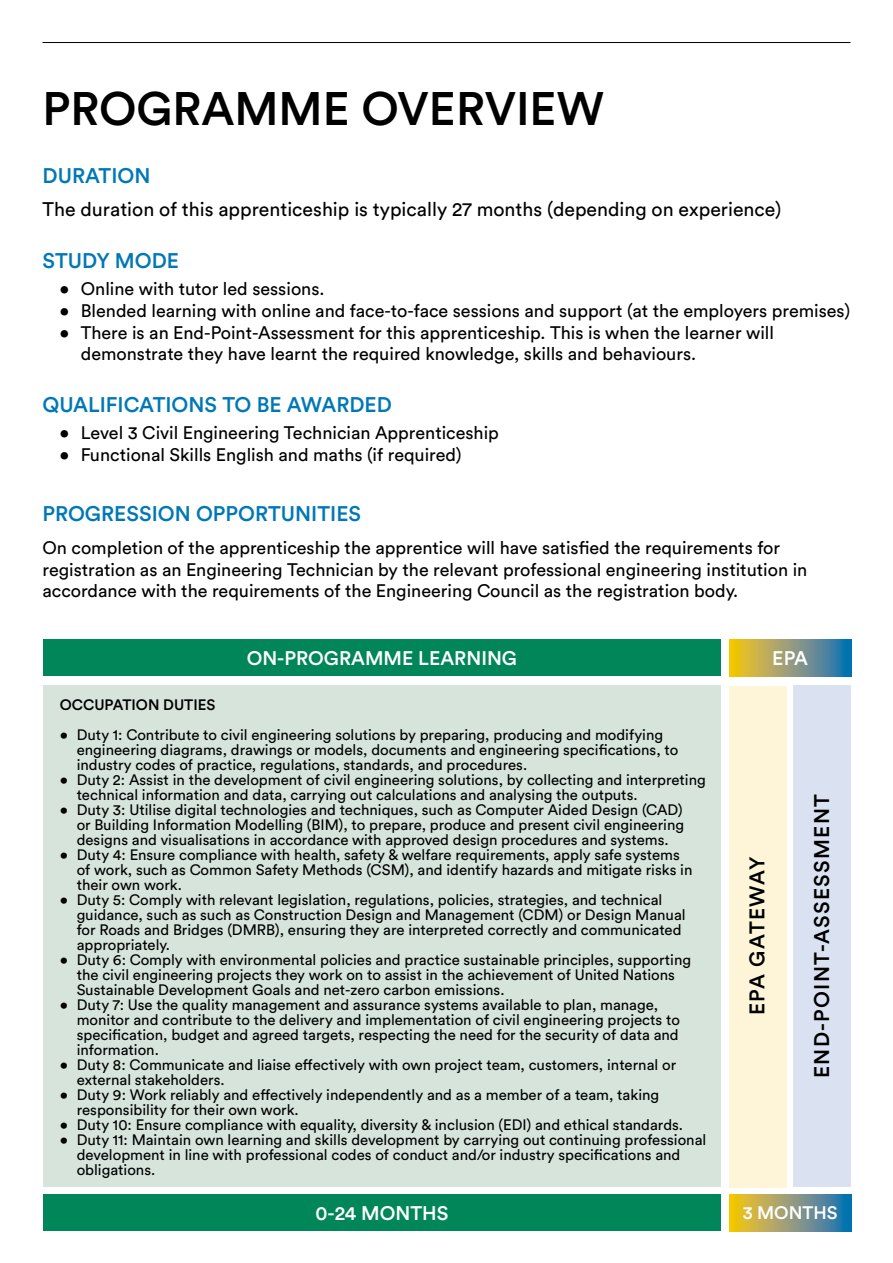
<style>
.page{position:relative;width:893px;height:1263px;background:#fff}
.page>*{position:absolute;margin:0;border:0;box-sizing:border-box;transform-origin:0 0}
.t1{font:500 46.5px "Circular Std";color:#000}
.t2{font:500 21px "Circular Std";color:#0078b6}
.t3{font:500 21px "Circular Std";letter-spacing:.06em;color:#000}
.t4{font:500 21px "Circular Std";letter-spacing:.04em;color:#000}
.t5{font:19.5px "Circular Std";color:#000}
.t6{font:500 19.5px "Circular Std";color:#fff}
.t7{font:18px/21.6px "Circular Std";color:#000}
.t8{font:500 18px "Circular Std";color:#fff}
.t9{font:15px/15px "Circular Std";color:#000}
.t10{font:500 15px "Circular Std";color:#000}
</style>
<div class="page">
<svg style="left:729px;top:1195px;width:122px;height:36px;background:#8d9b70"></svg>
<div style="left:729px;top:686px;width:58px;height:501px;background:#fef4d8"></div>
<hr style="left:43px;top:42px;width:807px;height:1px;background:#000">
<div style="left:43px;top:686px;width:678px;height:501px;background:#d6e4dc"></div>
<div style="left:43px;top:640px;width:678px;height:36px;background:#008659"></div>
<svg style="left:729px;top:640px;width:122px;height:36px;background:#8d9b70"></svg>
<div style="left:43px;top:1195px;width:678px;height:36px;background:#008659"></div>
<div style="left:794px;top:686px;width:57px;height:501px;background:#dae2f2"></div>
<h1 class="t1" style="left:43px;top:79px;width:563px">PROGRAMME OVERVIEW</h1>
<h2 class="t2" style="left:43px;top:163px;width:109px">DURATION</h2>
<h3 class="t5" style="left:43px;top:197px;width:740px">The duration of this apprenticeship is typically 27 months (depending on experience)</h3>
<h2 class="t2" style="left:43px;top:248px;width:138px">STUDY MODE</h2>
<p class="t7" style="left:60px;top:278px;width:267px">• Online with tutor led sessions.</p>
<p class="t7" style="left:60px;top:300px;width:792px">• Blended learning with online and face-to-face sessions and support (at the employers premises)</p>
<p class="t7" style="left:81px;top:321px;width:695px;text-indent:-21px">• There is an End-Point-Assessment for this apprenticeship. This is when the learner will demonstrate they have learnt the required knowledge, skills and behaviours.</p>
<h2 class="t2" style="left:43px;top:392px;width:351px">QUALIFICATIONS TO BE AWARDED</h2>
<p class="t7" style="left:60px;top:422px;width:441px">• Level 3 Civil Engineering Technician Apprenticeship</p>
<p class="t7" style="left:60px;top:444px;width:404px">• Functional Skills English and maths (if required)</p>
<h2 class="t2" style="left:43px;top:500px;width:320px">PROGRESSION OPPORTUNITIES</h2>
<p class="t7" style="left:43px;top:537px;width:766px">On completion of the apprenticeship the apprentice will have satisfied the requirements for registration as an Engineering Technician by the relevant professional engineering institution in accordance with the requirements of the Engineering Council as the registration body.</p>
<h3 class="t6" style="left:247px;top:646px;width:272px">ON-PROGRAMME LEARNING</h3>
<p class="t10" style="left:60px;top:695px;width:157px">OCCUPATION DUTIES</p>
<p class="t9" style="left:77px;top:727px;width:603px;text-indent:-17px">• Duty 1: Contribute to civil engineering solutions by preparing, producing and modifying engineering diagrams, drawings or models, documents and engineering specifications, to industry codes of practice, regulations, standards, and procedures.</p>
<p class="t9" style="left:77px;top:772px;width:631px;text-indent:-17px">• Duty 2: Assist in the development of civil engineering solutions, by collecting and interpreting technical information and data, carrying out calculations and analysing the outputs.</p>
<p class="t9" style="left:77px;top:802px;width:609px;text-align:justify;text-indent:-17px">• Duty 3: Utilise digital technologies and techniques, such as Computer Aided Design (CAD) or Building Information Modelling (BIM), to prepare, produce and present civil engineering designs and visualisations in accordance with approved design procedures and systems.</p>
<p class="t9" style="left:77px;top:847px;width:617px;text-indent:-17px">• Duty 4: Ensure compliance with health, safety &amp; welfare requirements, apply safe systems of work, such as Common Safety Methods (CSM), and identify hazards and mitigate risks in their own work.</p>
<p class="t9" style="left:77px;top:892px;width:610px;text-indent:-17px">• Duty 5: Comply with relevant legislation, regulations, policies, strategies, and technical guidance, such as such as Construction Design and Management (CDM) or Design Manual for Roads and Bridges (DMRB), ensuring they are interpreted correctly and communicated appropriately.</p>
<p class="t9" style="left:77px;top:952px;width:616px;text-indent:-17px">• Duty 6: Comply with environmental policies and practice sustainable principles, supporting the civil engineering projects they work on to assist in the achievement of United Nations<br>Sustainable Development Goals and net-zero carbon emissions.</p>
<p class="t9" style="left:77px;top:997px;width:605px;text-indent:-17px">• Duty 7: Use the quality management and assurance systems available to plan, manage, monitor and contribute to the delivery and implementation of civil engineering projects to specification, budget and agreed targets, respecting the need for the security of data and information.</p>
<p class="t9" style="left:77px;top:1057px;width:601px;text-indent:-17px">• Duty 8: Communicate and liaise effectively with own project team, customers, internal or external stakeholders.</p>
<p class="t9" style="left:77px;top:1087px;width:584px;text-indent:-17px">• Duty 9: Work reliably and effectively independently and as a member of a team, taking responsibility for their own work.</p>
<p class="t9" style="left:60px;top:1117px;width:625px">• Duty 10: Ensure compliance with equality, diversity &amp; inclusion (EDI) and ethical standards.</p>
<p class="t9" style="left:77px;top:1132px;width:631px;text-indent:-17px">• Duty 11: Maintain own learning and skills development by carrying out continuing professional development in line with professional codes of conduct and/or industry specifications and obligations.</p>
<h3 class="t6" style="left:315px;top:1201px;width:135px">0-24 MONTHS</h3>
<h3 class="t6" style="left:772px;top:646px;width:37px">EPA</h3>
<h2 class="t4" style="left:744px;top:1015px;width:160px;rotate:-90deg">EPA GATEWAY</h2>
<h2 class="t3" style="left:809px;top:1078px;width:285px;rotate:-90deg">END-POINT-ASSESSMENT</h2>
<p class="t8" style="left:743px;top:1201px;width:96px">3 MONTHS</p>
</div>
